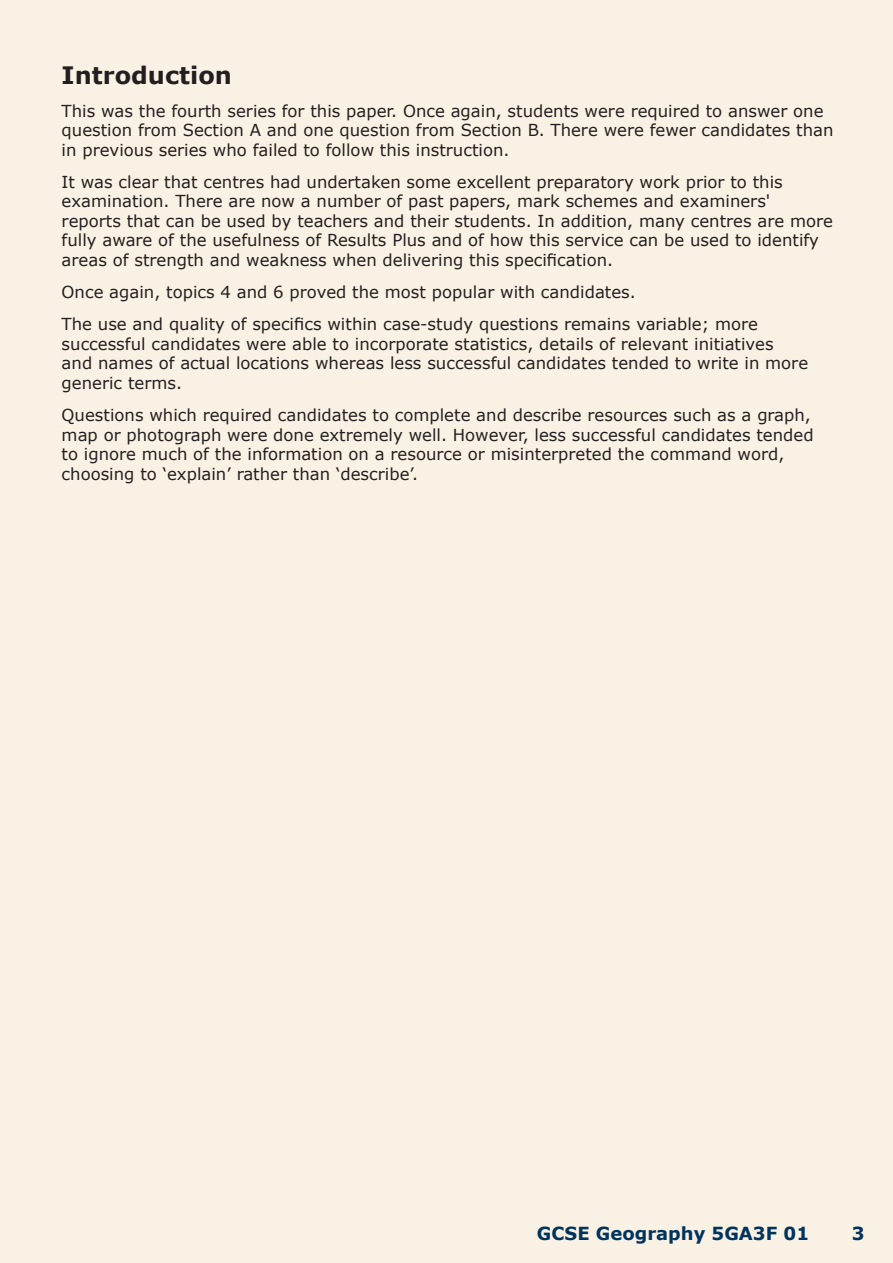
<style>
.page{position:relative;width:893px;height:1263px;background:#f9f2e4}
.page>*{position:absolute;margin:0;border:0;box-sizing:border-box;transform-origin:0 0}
.t1{font:700 24px "Verdana";color:#231f20}
.t2{font:700 18px "Verdana";color:#00345e}
.t3{font:16.5px/19.5px "Verdana";color:#231f20}
</style>
<div class="page">
<h1 class="t1" style="left:62px;top:60px;width:172px">Introduction</h1>
<p class="t3" style="left:62px;top:100px;width:773px">This was the fourth series for this paper. Once again, students were required to answer one question from Section A and one question from Section B. There were fewer candidates than in previous series who failed to follow this instruction.</p>
<p class="t3" style="left:62px;top:171px;width:773px">It was clear that centres had undertaken some excellent preparatory work prior to this examination. There are now a number of past papers, mark schemes and examiners' reports that can be used by teachers and their students. In addition, many centres are more fully aware of the usefulness of Results Plus and of how this service can be used to identify areas of strength and weakness when delivering this specification.</p>
<p class="t3" style="left:62px;top:275px;width:698px;line-height:32.2px">Once again, topics 4 and 6 proved the most popular with candidates.<br>The use and quality of specifics within case-study questions remains variable; more</p>
<p class="t3" style="left:62px;top:334px;width:748px">successful candidates were able to incorporate statistics, details of relevant initiatives and names of actual locations whereas less successful candidates tended to write in more generic terms.</p>
<p class="t3" style="left:62px;top:405px;width:753px">Questions which required candidates to complete and describe resources such as a graph, map or photograph were done extremely well. However, less successful candidates tended to ignore much of the information on a resource or misinterpreted the command word, choosing to ‘explain’ rather than ‘describe’.</p>
<p class="t2" style="left:537px;top:1222px;width:274px">GCSE Geography 5GA3F 01</p>
<p class="t2" style="left:852px;top:1222px;width:14px">3</p>
</div>
